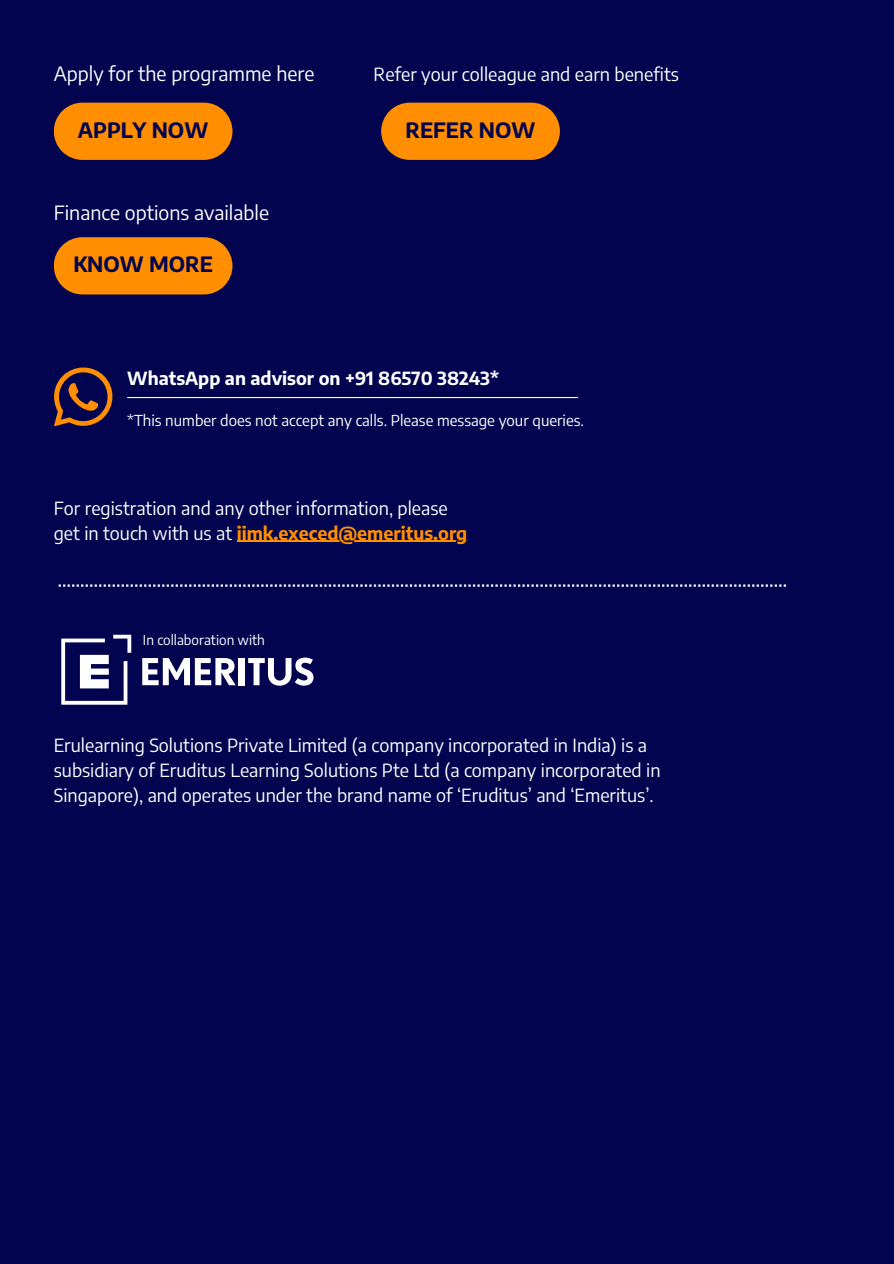
<style>
.page{position:relative;width:894px;height:1264px;background:#fff}
.page>*{position:absolute;margin:0;border:0;box-sizing:border-box;transform-origin:0 0}
.t1{font:700 21px "Encode Sans";color:#02044f}
.t2{font:19.5px "Encode Sans";color:#fff}
.t3{font:18px/24.8px "Encode Sans";color:#fff}
.t4{font:700 18px "Encode Sans";color:#fff}
.t5{font:15px "Encode Sans";color:#fff}
.t6{font:13.5px "Encode Sans";color:#fff}
.s1{font-weight:700;color:#ff8e00}
</style>
<div class="page">
<div style="left:0;top:0;width:893px;height:1263px;background:#02044f"></div>
<svg style="left:54px;top:103px;width:178px;height:57px"></svg>
<hr style="left:127px;top:397px;width:450px;height:1px;background:#fff">
<svg style="left:54px;top:367px;width:58px;height:59px"></svg>
<hr style="left:237px;top:541px;width:230px;height:1px;background:#ff8e00">
<svg style="left:142px;top:658px;width:94px;height:27px"></svg>
<div style="left:239px;top:658px;width:6px;height:27px;background:#fff"></div>
<svg style="left:248px;top:657px;width:65px;height:28px"></svg>
<svg style="left:61px;top:634px;width:70px;height:70px"></svg>
<svg style="left:59px;top:584px;width:726px;height:2px"></svg>
<svg style="left:54px;top:237px;width:178px;height:57px"></svg>
<svg style="left:381px;top:103px;width:178px;height:57px"></svg>
<h1 class="t2" style="left:54px;top:61px;width:262px">Apply for the programme here</h1>
<h2 class="t1" style="left:78px;top:116px;width:132px">APPLY NOW</h2>
<h4 class="t2" style="left:54px;top:200px;width:217px">Finance options available</h4>
<p class="t1" style="left:73px;top:250px;width:141px">KNOW MORE</p>
<h4 class="t3" style="left:373px;top:61px;width:307px">Refer your colleague and earn benefits</h4>
<p class="t1" style="left:405px;top:116px;width:131px">REFER NOW</p>
<h1 class="t4" style="left:127px;top:366px;width:373px">WhatsApp an advisor on +91 86570 38243*</h1>
<h4 class="t5" style="left:127px;top:410px;width:458px">*This number does not accept any calls. Please message your queries.</h4>
<h2 class="t3" style="left:54px;top:495px;width:415px">For registration and any other information, please get in touch with us at <span class="s1">iimk.execed@emeritus.org</span></h2>
<h3 class="t6" style="left:143px;top:631px;width:123px">In collaboration with</h3>
<p class="t3" style="left:54px;top:732px;width:608px">Erulearning Solutions Private Limited (a company incorporated in India) is a subsidiary of Eruditus Learning Solutions Pte Ltd (a company incorporated in<br>Singapore), and operates under the brand name of ‘Eruditus’ and ‘Emeritus’.</p>
</div>
